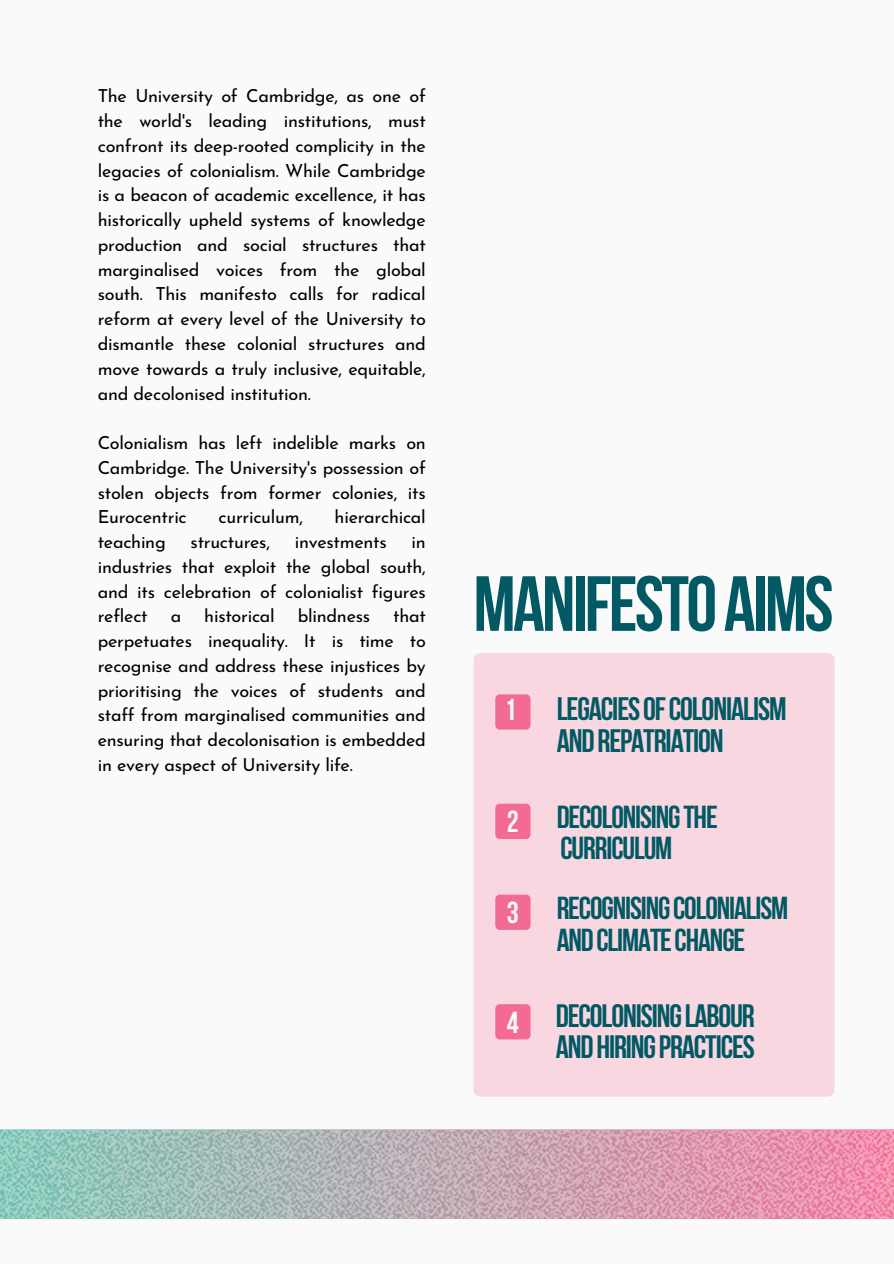
<style>
.page{position:relative;width:894px;height:1264px;background:#fff}
.page>*{position:absolute;margin:0;border:0;box-sizing:border-box;transform-origin:0 0}
.t1{font:700 78px "Bebas Neue";letter-spacing:-.035em;color:#015963}
.t2{font:700 32.4px/32.2px "Bebas Neue";letter-spacing:-.035em;color:#015963}
.t3{font:700 32.25px/31.5px "Bebas Neue";letter-spacing:-.035em;color:#015963}
.t4{font:700 31.8px/31.2px "Bebas Neue";letter-spacing:-.035em;color:#015963}
.t5{font:700 31.65px/31.5px "Bebas Neue";letter-spacing:-.035em;color:#015963}
.t6{font:700 30.3px "Bebas Neue";color:#fafafa}
.t7{font:18px/24.8px "Josefin Sans";letter-spacing:-.015em;color:#000;text-align:justify}
</style>
<div class="page">
<div style="left:0;top:0;width:893px;height:1263px;background:#fafafa"></div>
<div style="left:473px;top:653px;width:361px;height:443px;background:#f8d7e1"></div>
<svg style="left:495px;top:694px;width:35px;height:35px"></svg>
<svg style="left:495px;top:803px;width:35px;height:36px"></svg>
<svg style="left:495px;top:894px;width:35px;height:35px"></svg>
<svg style="left:495px;top:1004px;width:35px;height:35px"></svg>
<svg style="left:0;top:1129px;width:893px;height:89px;background:#beacb5"></svg>
<h2 class="t7" style="left:98px;top:85px;width:329px">The University of Cambridge, as one of the world's leading institutions, must confront its deep-rooted complicity in the legacies of colonialism. While Cambridge is a beacon of academic excellence, it has historically upheld systems of knowledge production and social structures that marginalised voices from the global south. This manifesto calls for radical reform at every level of the University to dismantle these colonial structures and move towards a truly inclusive, equitable, and decolonised institution.</h2>
<p class="t7" style="left:98px;top:432px;width:329px">Colonialism has left indelible marks on Cambridge. The University's possession of stolen objects from former colonies, its Eurocentric</p>
<p class="t7" style="left:218px;top:506px;width:86px">curriculum,</p>
<p class="t7" style="left:334px;top:506px;width:93px">hierarchical</p>
<p class="t7" style="left:98px;top:531px;width:70px">teaching</p>
<p class="t7" style="left:190px;top:531px;width:81px">structures,</p>
<p class="t7" style="left:295px;top:531px;width:93px">investments</p>
<p class="t7" style="left:98px;top:531px;width:329px;text-indent:314px">in industries that exploit the global south, and its celebration of colonialist figures reflect</p>
<p class="t7" style="left:98px;top:605px;width:329px;text-indent:295px">that perpetuates inequality. It is time to recognise and address these injustices by prioritising the voices of students and staff from marginalised communities and ensuring that decolonisation is embedded in every aspect of University life.</p>
<p class="t7" style="left:171px;top:605px;width:12px">a</p>
<p class="t7" style="left:204px;top:605px;width:72px">historical</p>
<p class="t7" style="left:298px;top:605px;width:74px">blindness</p>
<p class="t1" style="left:473px;top:572px;width:361px">MANIFESTOAIMS</p>
<h2 class="t6" style="left:504px;top:697px;width:13px">1</h2>
<p class="t6" style="left:506px;top:809px;width:13px">2</p>
<h2 class="t6" style="left:506px;top:899px;width:13px">3</h2>
<p class="t6" style="left:506px;top:1010px;width:13px">4</p>
<p class="t2" style="left:556px;top:695px;width:231px">LEGACIESOFCOLONIALISM<br>ANDREPATRIATION</p>
<h1 class="t4" style="left:556px;top:804px;width:162px">DECOLONISINGTHE<br>CURRICULUM</h1>
<p class="t5" style="left:556px;top:895px;width:233px">RECOGNISINGCOLONIALISM<br>ANDCLIMATECHANGE</p>
<h2 class="t3" style="left:555px;top:1002px;width:200px">DECOLONISINGLABOUR<br>ANDHIRINGPRACTICES</h2>
</div>
